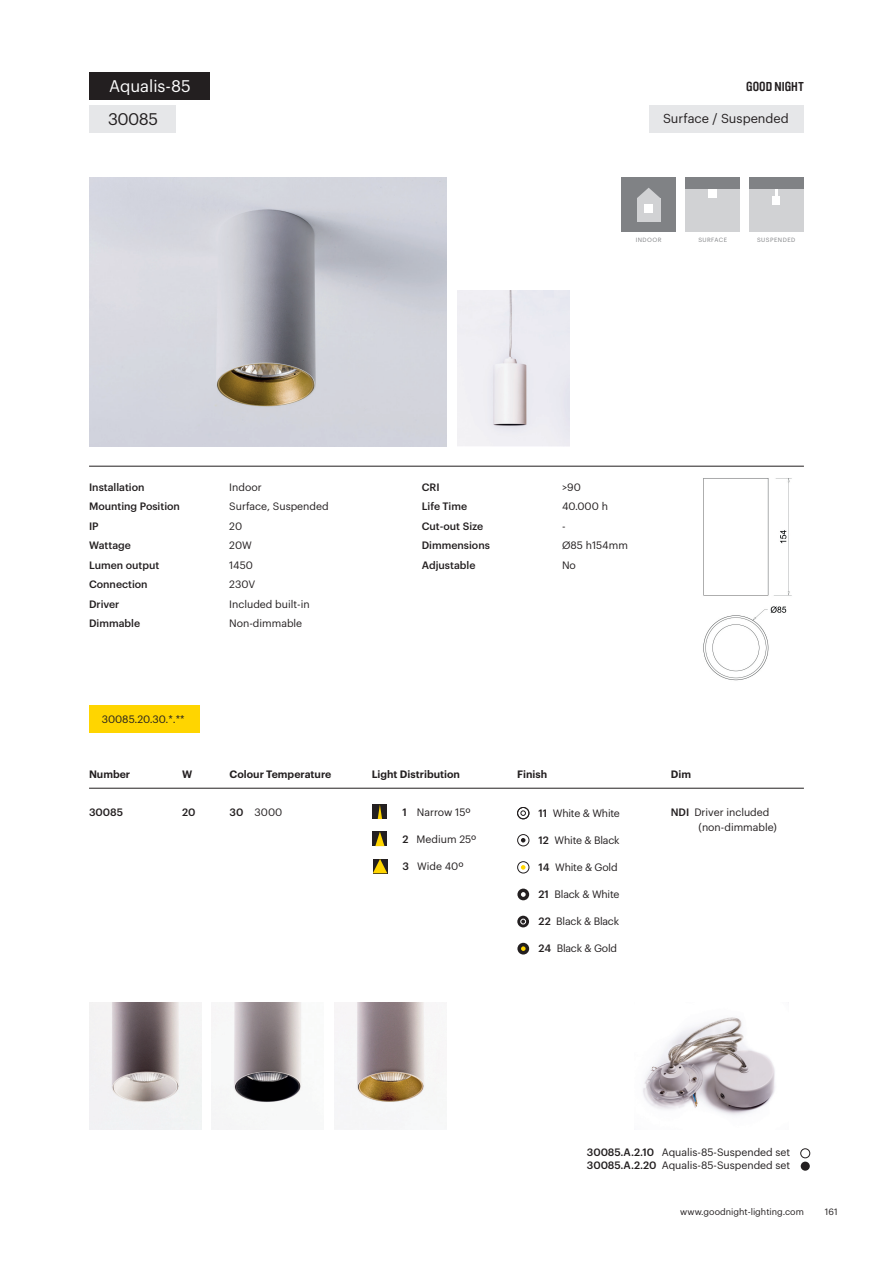
<style>
.page{position:relative;width:893px;height:1263px;background:#fff}
.page>*{position:absolute;margin:0;border:0;box-sizing:border-box;transform-origin:0 0}
.t1{font:16.5px "Graphik";color:#fff}
.t2{font:16.5px "Graphik";letter-spacing:-.03em;color:#231f20}
.t3{font:700 12.9px "Brauer Neue Std";color:#231f20}
.t4{font:12.75px "Graphik";color:#231f20}
.t5{font:10.5px/15px "Graphik";color:#231f20}
.t6{font:500 10.5px "Graphik";color:#231f20}
.t7{font:10.5px "Graphik";letter-spacing:-.02em;color:#231f20}
.t8{font:600 10.5px "Graphik";color:#231f20}
.t9{font:9px "Graphik";color:#231f20}
.LEYENDAS_ÍCONOS{font:6px "Graphik";letter-spacing:.07em;color:#808285}
.s1{font-weight:500}
</style>
<div class="page">
<div style="left:89px;top:72px;width:120px;height:28px;background:#231f20"></div>
<div style="left:89px;top:105px;width:86px;height:27px;background:#e6e7e9"></div>
<hr style="left:89px;top:466px;width:715px;height:1px;background:#231f20">
<div style="left:89px;top:705px;width:110px;height:28px;background:#ffd500"></div>
<hr style="left:89px;top:788px;width:715px;height:1px;background:#231f20">
<div style="left:621px;top:177px;width:55px;height:55px;background:#808285"></div>
<div style="left:637px;top:198px;width:23px;height:23px;background:#d1d2d4"></div>
<svg style="left:637px;top:188px;width:23px;height:10px"></svg>
<div style="left:645px;top:204px;width:8px;height:8px;background:#fff"></div>
<div style="left:685px;top:177px;width:55px;height:55px;background:#808285"></div>
<div style="left:685px;top:190px;width:55px;height:42px;background:#d1d2d4"></div>
<div style="left:709px;top:190px;width:8px;height:8px;background:#fff"></div>
<div style="left:649px;top:105px;width:155px;height:27px;background:#e6e7e9"></div>
<img style="left:212px;top:1002px;width:90px;height:127px">
<img style="left:89px;top:1002px;width:112px;height:127px">
<img style="left:334px;top:1002px;width:106px;height:123px">
<div style="left:373px;top:805px;width:14px;height:14px;background:#231f20"></div>
<div style="left:373px;top:832px;width:14px;height:14px;background:#231f20"></div>
<svg style="left:378px;top:805px;width:4px;height:14px"></svg>
<svg style="left:375px;top:832px;width:9px;height:14px"></svg>
<svg style="left:521px;top:811px;width:5px;height:5px"></svg>
<div style="left:517px;top:807px;width:12px;height:12px;border:1px solid #231f20;border-radius:50%"></div>
<svg style="left:521px;top:838px;width:4px;height:4px"></svg>
<div style="left:517px;top:834px;width:12px;height:12px;border:1px solid #231f20;border-radius:50%"></div>
<svg style="left:521px;top:865px;width:4px;height:5px"></svg>
<div style="left:517px;top:861px;width:12px;height:12px;border:1px solid #231f20;border-radius:50%"></div>
<div style="left:517px;top:943px;width:12px;height:11px;background:#231f20;border-radius:50%"></div>
<svg style="left:517px;top:916px;width:12px;height:11px"></svg>
<svg style="left:521px;top:919px;width:5px;height:5px"></svg>
<svg style="left:521px;top:946px;width:5px;height:5px"></svg>
<div style="left:517px;top:888px;width:12px;height:12px;background:#231f20;border-radius:50%"></div>
<svg style="left:521px;top:892px;width:5px;height:5px"></svg>
<img style="left:89px;top:177px;width:357px;height:269px">
<div style="left:457px;top:290px;width:112px;height:156px;background:#ecebf2"></div>
<div style="left:749px;top:177px;width:54px;height:55px;background:#808285"></div>
<div style="left:749px;top:190px;width:54px;height:42px;background:#d1d2d4"></div>
<svg style="left:775px;top:190px;width:2px;height:7px"></svg>
<div style="left:772px;top:197px;width:8px;height:8px;background:#fff"></div>
<img style="left:643px;top:1017px;width:132px;height:99px">
<div style="left:801px;top:1148px;width:9px;height:10px;border:1px solid #231f20;border-radius:50%"></div>
<div style="left:801px;top:1161px;width:9px;height:10px;background:#231f20;border-radius:50%"></div>
<img style="left:703px;top:478px;width:89px;height:203px">
<svg style="left:373px;top:859px;width:14px;height:14px"></svg>
<p class="t1" style="left:109px;top:74px;width:83px">Aqualis-85</p>
<p class="t2" style="left:108px;top:106px;width:51px">30085</p>
<p class="t3" style="left:746px;top:79px;width:59px">GOOD NIGHT</p>
<p class="t4" style="left:663px;top:108px;width:127px">Surface / Suspended</p>
<p class="LEYENDAS_ÍCONOS" style="left:636px;top:235px;width:27px">INDOOR</p>
<p class="LEYENDAS_ÍCONOS" style="left:698px;top:235px;width:30px">SURFACE</p>
<p class="LEYENDAS_ÍCONOS" style="left:757px;top:235px;width:40px">SUSPENDED</p>
<p class="t6" style="left:89px;top:479px;width:57px">Installation</p>
<p class="t6" style="left:89px;top:498px;width:92px">Mounting Position</p>
<p class="t6" style="left:89px;top:518px;width:11px">IP</p>
<p class="t6" style="left:89px;top:537px;width:43px">Wattage</p>
<p class="t6" style="left:89px;top:557px;width:72px">Lumen output</p>
<p class="t6" style="left:89px;top:576px;width:60px">Connection</p>
<p class="t6" style="left:89px;top:596px;width:32px">Driver</p>
<p class="t6" style="left:89px;top:615px;width:53px">Dimmable</p>
<p class="t5" style="left:102px;top:711px;width:84px">30085.20.30.*.**</p>
<p class="t5" style="left:229px;top:478px;width:34px">Indoor</p>
<p class="t5" style="left:229px;top:498px;width:101px">Surface, Suspended</p>
<p class="t5" style="left:229px;top:517px;width:14px">20</p>
<p class="t5" style="left:229px;top:537px;width:24px">20W</p>
<p class="t5" style="left:229px;top:556px;width:25px">1450</p>
<p class="t5" style="left:229px;top:576px;width:28px">230V</p>
<p class="t5" style="left:229px;top:595px;width:82px">Included built-in</p>
<p class="t5" style="left:229px;top:615px;width:75px">Non-dimmable</p>
<p class="t6" style="left:422px;top:479px;width:19px">CRI</p>
<p class="t6" style="left:422px;top:498px;width:47px">Life Time</p>
<p class="t6" style="left:422px;top:518px;width:63px">Cut-out Size</p>
<p class="t6" style="left:422px;top:537px;width:70px">Dimmensions</p>
<p class="t6" style="left:422px;top:557px;width:55px">Adjustable</p>
<p class="t5" style="left:562px;top:478px;width:20px">&gt;90</p>
<p class="t5" style="left:562px;top:498px;width:48px">40.000 h</p>
<p class="t5" style="left:562px;top:517px;width:5px">-</p>
<p class="t5" style="left:562px;top:537px;width:67px">Ø85 h154mm</p>
<p class="t5" style="left:562px;top:556px;width:15px">No</p>
<p class="t8" style="left:89px;top:766px;width:43px">Number</p>
<p class="t8" style="left:182px;top:766px;width:12px">W</p>
<p class="t8" style="left:229px;top:766px;width:103px">Colour Temperature</p>
<p class="t8" style="left:372px;top:766px;width:90px">Light Distribution</p>
<p class="t8" style="left:517px;top:766px;width:31px">Finish</p>
<p class="t6" style="left:89px;top:804px;width:36px">30085</p>
<p class="t6" style="left:182px;top:804px;width:15px">20</p>
<p class="t5" style="left:229px;top:804px;width:54px"><span class="s1">30</span> 3000</p>
<p class="t5" style="left:699px;top:804px;width:80px;text-indent:-28px"><span class="s1">NDI</span> Driver included (non-dimmable)</p>
<p class="t8" style="left:671px;top:766px;width:22px">Dim</p>
<p class="t5" style="left:402px;top:803px;width:70px"><span class="s1">1</span> Narrow 15º</p>
<p class="t5" style="left:402px;top:830px;width:75px"><span class="s1">2</span> Medium 25º</p>
<p class="t5" style="left:402px;top:857px;width:63px"><span class="s1">3</span> Wide 40º</p>
<p class="t7" style="left:539px;top:805px;width:83px"><span class="s1">11</span> White &amp; White</p>
<p class="t7" style="left:539px;top:832px;width:82px"><span class="s1">12</span> White &amp; Black</p>
<p class="t7" style="left:539px;top:859px;width:81px"><span class="s1">14</span> White &amp; Gold</p>
<p class="t7" style="left:539px;top:886px;width:82px"><span class="s1">21</span> Black &amp; White</p>
<p class="t7" style="left:539px;top:913px;width:82px"><span class="s1">22</span> Black &amp; Black</p>
<p class="t7" style="left:539px;top:940px;width:80px"><span class="s1">24</span> Black &amp; Gold</p>
<p class="t5" style="left:662px;top:1144px;width:130px">Aqualis-85-Suspended set</p>
<p class="t5" style="left:662px;top:1157px;width:130px">Aqualis-85-Suspended set</p>
<p class="t9" style="left:680px;top:1205px;width:125px">www.goodnight-lighting.com</p>
<p class="t9" style="left:825px;top:1205px;width:14px">161</p>
<p class="t6" style="left:587px;top:1144px;width:69px">30085.A.2.10</p>
<p class="t6" style="left:587px;top:1158px;width:71px">30085.A.2.20</p>
</div>
